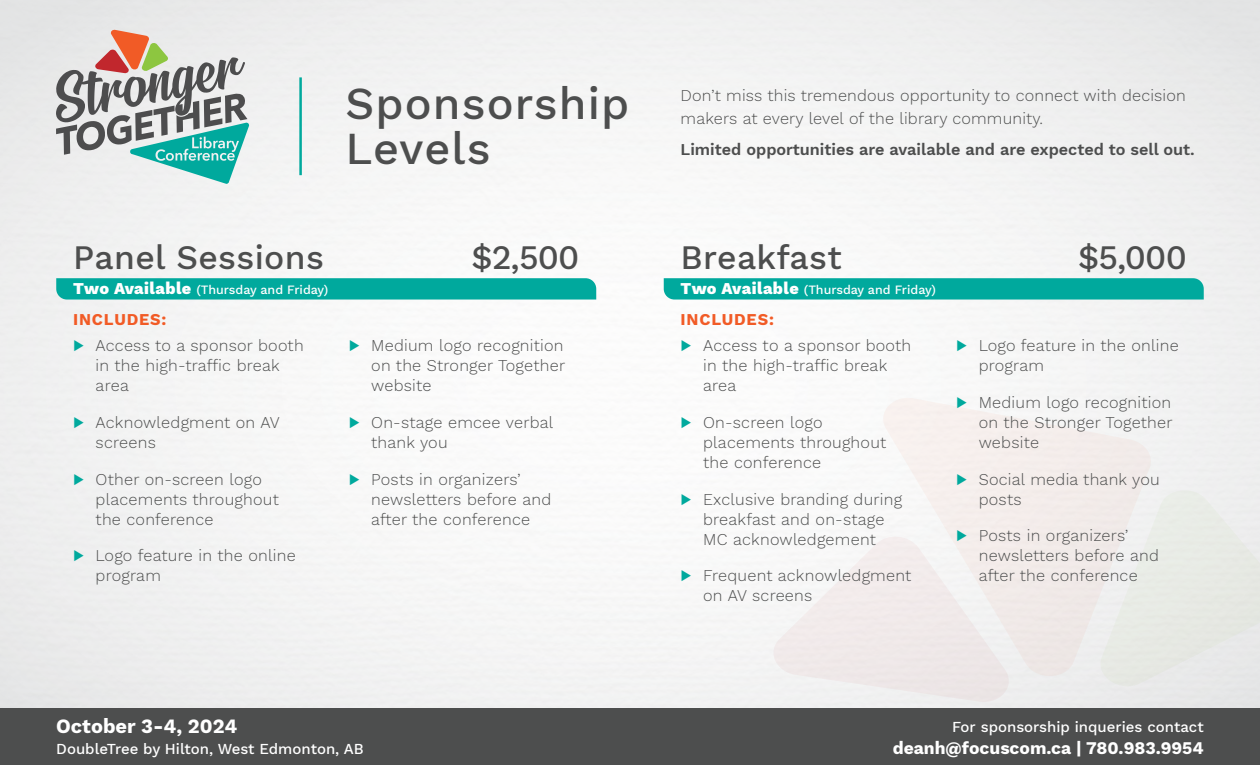
<style>
.page{position:relative;width:1260px;height:765px;background:#fff}
.page>*{position:absolute;margin:0;border:0;box-sizing:border-box;transform-origin:0 0}
.t1{font:500 45px/45px "Work Sans";letter-spacing:.025em;color:#4d4e4e}
.t2{font:500 33.75px "Work Sans";letter-spacing:.01em;color:#4d4e4e}
.t3{font:700 20px "Work Sans";color:#fff}
.t4{font:700 17.5px "Work Sans";color:#fff}
.t5{font:300 16.25px/20px "Work Sans";letter-spacing:.015em;color:#4d4e4e}
.t6{font:600 16.25px "Work Sans";color:#4d4e4e}
.t7{font:500 15px "Work Sans";color:#fff}
.t8{font:500 12.5px "Work Sans";color:#fff}
.s1{font-weight:800;font-size:16.25px}
.s2{font-weight:700;color:#f15b26}
.s3{font-weight:900;color:#00a99d}
</style>
<div class="page">
<img style="left:0;top:0;width:1260px;height:709px">
<svg style="left:766px;top:533px;width:250px;height:170px;fill:#f2efef"></svg>
<svg style="left:876px;top:394px;width:278px;height:287px;fill:#f3edeb"></svg>
<svg style="left:1094px;top:485px;width:166px;height:209px;background:#e9eae7"></svg>
<svg style="left:664px;top:278px;width:540px;height:22px;background:#08aba0"></svg>
<svg style="left:56px;top:278px;width:540px;height:22px;background:#08aba0"></svg>
<hr style="left:299px;top:77px;width:3px;height:98px;background:#00a99d">
<div style="left:18px;top:0;width:269px;height:221px;background:#ededed"></div>
<svg style="left:56px;top:29px;width:193px;height:155px"></svg>
<div style="left:0;top:709px;width:1260px;height:56px;background:#4d4e4e"></div>
<h1 class="t1" style="left:346px;top:85px;width:285px">Sponsorship<br>Levels</h1>
<p class="t5" style="left:681px;top:86px;width:507px;line-height:22.5px">Don’t miss this tremendous opportunity to connect with decision makers at every level of the library community.</p>
<p class="t6" style="left:681px;top:138px;width:516px">Limited opportunities are available and are expected to sell out.</p>
<h2 class="t2" style="left:73px;top:244px;width:252px">Panel Sessions</h2>
<h2 class="t2" style="left:471px;top:244px;width:110px">$2,500</h2>
<p class="t8" style="left:73px;top:285px;width:257px"><span class="s1">Two Available</span> (Thursday and Friday)</p>
<p class="t5" style="left:73px;top:308px;width:232px;line-height:25.6px"><span class="s2">INCLUDES:<br></span><span class="s3">▶</span> Access to a sponsor booth</p>
<p class="t5" style="left:96px;top:355px;width:186px">in the high-traffic break area</p>
<p class="t5" style="left:96px;top:413px;width:186px;text-indent:-23px"><span class="s3">▶</span> Acknowledgment on AV screens</p>
<p class="t5" style="left:96px;top:470px;width:185px;text-indent:-23px"><span class="s3">▶</span> Other on-screen logo placements throughout the conference</p>
<p class="t5" style="left:96px;top:547px;width:202px;text-indent:-23px"><span class="s3">▶</span> Logo feature in the online program</p>
<p class="t5" style="left:371px;top:337px;width:195px;text-align:justify;text-indent:-23px"><span class="s3">▶</span> Medium logo recognition on the Stronger Together website</p>
<p class="t5" style="left:371px;top:414px;width:184px;text-indent:-23px"><span class="s3">▶</span> On-stage emcee verbal thank you</p>
<p class="t5" style="left:371px;top:470px;width:182px;text-indent:-23px"><span class="s3">▶</span> Posts in organizers’ newsletters before and after the conference</p>
<h2 class="t2" style="left:681px;top:244px;width:163px">Breakfast</h2>
<h2 class="t2" style="left:1078px;top:244px;width:110px">$5,000</h2>
<p class="t8" style="left:681px;top:285px;width:257px"><span class="s1">Two Available</span> (Thursday and Friday)</p>
<p class="t5" style="left:681px;top:308px;width:232px;line-height:25.6px"><span class="s2">INCLUDES:<br></span><span class="s3">▶</span> Access to a sponsor booth</p>
<p class="t5" style="left:703px;top:355px;width:186px">in the high-traffic break area</p>
<p class="t5" style="left:703px;top:413px;width:185px;text-indent:-23px"><span class="s3">▶</span> On-screen logo placements throughout the conference</p>
<p class="t5" style="left:681px;top:490px;width:223px;text-align:center"><span class="s3">▶</span> Exclusive branding during breakfast and on-stage<br>MC acknowledgement</p>
<p class="t5" style="left:703px;top:567px;width:210px;text-indent:-23px"><span class="s3">▶</span> Frequent acknowledgment on AV screens</p>
<p class="t5" style="left:979px;top:337px;width:202px;text-indent:-23px"><span class="s3">▶</span> Logo feature in the online program</p>
<p class="t5" style="left:979px;top:394px;width:195px;text-align:justify;text-indent:-23px"><span class="s3">▶</span> Medium logo recognition on the Stronger Together website</p>
<p class="t5" style="left:979px;top:470px;width:182px;text-indent:-23px"><span class="s3">▶</span> Social media thank you posts</p>
<p class="t5" style="left:979px;top:527px;width:182px;text-indent:-23px"><span class="s3">▶</span> Posts in organizers’ newsletters before and after the conference</p>
<p class="t3" style="left:56px;top:718px;width:183px">October 3-4, 2024</p>
<p class="t7" style="left:952px;top:720px;width:253px">For sponsorship inqueries contact</p>
<p class="t7" style="left:56px;top:743px;width:309px">DoubleTree by Hilton, West Edmonton, AB</p>
<p class="t4" style="left:893px;top:741px;width:313px">deanh@focuscom.ca | 780.983.9954</p>
</div>
